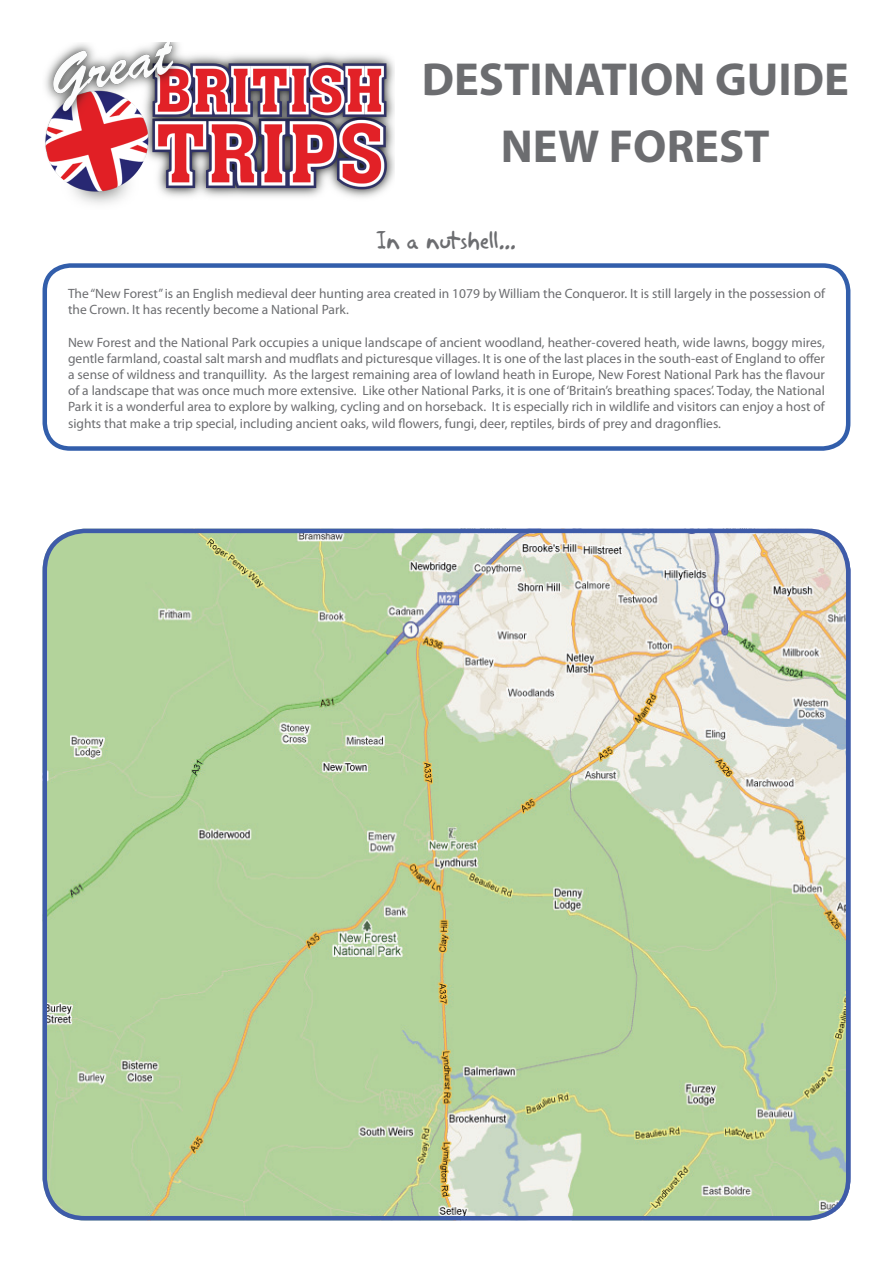
<style>
.page{position:relative;width:893px;height:1263px;background:#fff}
.page>*{position:absolute;margin:0;border:0;box-sizing:border-box;transform-origin:0 0}
.t1{font:700 46.5px/67.5px "Myriad Pro";color:#6c6d70;text-align:center}
.t2{font:22.5px "Akbar Plain";letter-spacing:-.03em;color:#6c6d70}
.t3{font:13.5px/16.2px "Myriad Pro";color:#6c6d70}
</style>
<div class="page">
<img style="left:45px;top:43px;width:350px;height:161px">
<img style="left:43px;top:529px;width:807px;height:691px">
<div style="left:43px;top:529px;width:807px;height:691px;border:4px solid #3e5ba9;border-radius:40px"></div>
<div style="left:43px;top:263px;width:807px;height:188px;border:4px solid #325eab;border-radius:26px"></div>
<h1 class="t1" style="left:422px;top:44px;width:429px">DESTINATION GUIDE<br>NEW FOREST</h1>
<h2 class="t2" style="left:376px;top:222px;width:142px">In a nutshell...</h2>
<p class="t3" style="left:68px;top:285px;width:758px">The “New Forest” is an English medieval deer hunting area created in 1079 by William the Conqueror. It is still largely in the possession of the Crown. It has recently become a National Park.</p>
<p class="t3" style="left:68px;top:334px;width:758px;text-align:justify">New Forest and the National Park occupies a unique landscape of ancient woodland, heather-covered heath, wide lawns, boggy mires, gentle farmland, coastal salt marsh and mudflats and picturesque villages. It is one of the last places in the south-east of England to offer a sense of wildness and tranquillity. As the largest remaining area of lowland heath in Europe, New Forest National Park has the flavour of a landscape that was once much more extensive. Like other National Parks, it is one of ‘Britain’s breathing spaces’. Today, the National Park it is a wonderful area to explore by walking, cycling and on horseback. It is especially rich in wildlife and visitors can enjoy a host of sights that make a trip special, including ancient oaks, wild flowers, fungi, deer, reptiles, birds of prey and dragonflies.</p>
</div>
